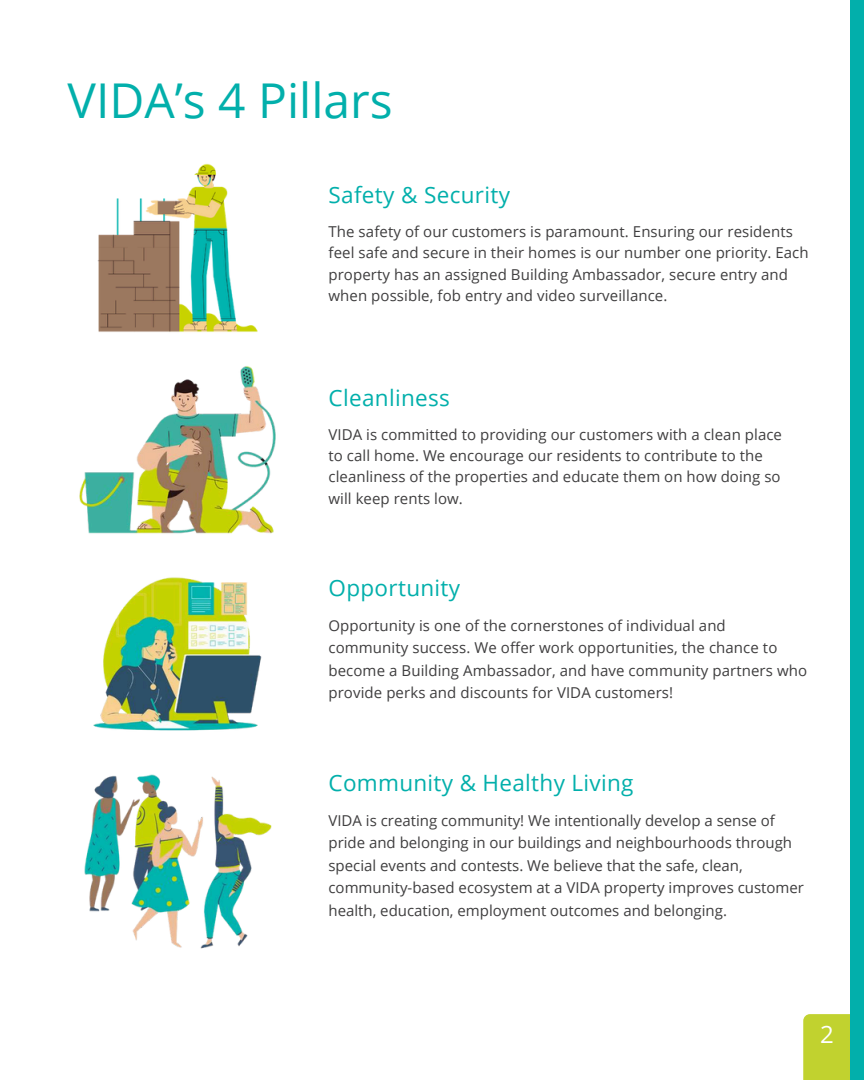
<style>
.page{position:relative;width:864px;height:1080px;background:#fff}
.page>*{position:absolute;margin:0;border:0;box-sizing:border-box;transform-origin:0 0}
.t1{font:48px "Open Sans";color:#02afab}
.t2{font:24px "Open Sans";color:#fff}
.t3{font:22.5px "Open Sans";letter-spacing:.015em;color:#02afab}
.t4{font:15px/22.5px "Open Sans";letter-spacing:.005em;color:#3f3e3f}
</style>
<div class="page">
<div style="left:803px;top:1014px;width:47px;height:66px;background:#c1d22f"></div>
<img style="left:79px;top:163px;width:197px;height:786px">
<div style="left:850px;top:0;width:14px;height:1080px;background:#02afab"></div>
<h2 class="t1" style="left:68px;top:67px;width:327px">VIDA’s 4 Pillars</h2>
<h2 class="t3" style="left:328px;top:179px;width:183px">Safety &amp; Security</h2>
<h2 class="t4" style="left:328px;top:220px;width:482px;line-height:21.3px">The safety of our customers is paramount. Ensuring our residents feel safe and secure in their homes is our number one priority. Each property has an assigned Building Ambassador, secure entry and when possible, fob entry and video surveillance.</h2>
<p class="t3" style="left:328px;top:382px;width:123px">Cleanliness</p>
<p class="t4" style="left:328px;top:423px;width:455px;line-height:21.3px">VIDA is committed to providing our customers with a clean place to call home. We encourage our residents to contribute to the cleanliness of the properties and educate them on how doing so will keep rents low.</p>
<p class="t3" style="left:328px;top:572px;width:133px">Opportunity</p>
<p class="t4" style="left:328px;top:614px;width:480px">Opportunity is one of the cornerstones of individual and community success. We offer work opportunities, the chance to become a Building Ambassador, and have community partners who provide perks and discounts for VIDA customers!</p>
<h2 class="t3" style="left:328px;top:767px;width:307px">Community &amp; Healthy Living</h2>
<p class="t4" style="left:328px;top:809px;width:477px">VIDA is creating community! We intentionally develop a sense of pride and belonging in our buildings and neighbourhoods through special events and contests. We believe that the safe, clean, community-based ecosystem at a VIDA property improves customer health, education, employment outcomes and belonging.</p>
<p class="t2" style="left:820px;top:1018px;width:15px">2</p>
</div>
